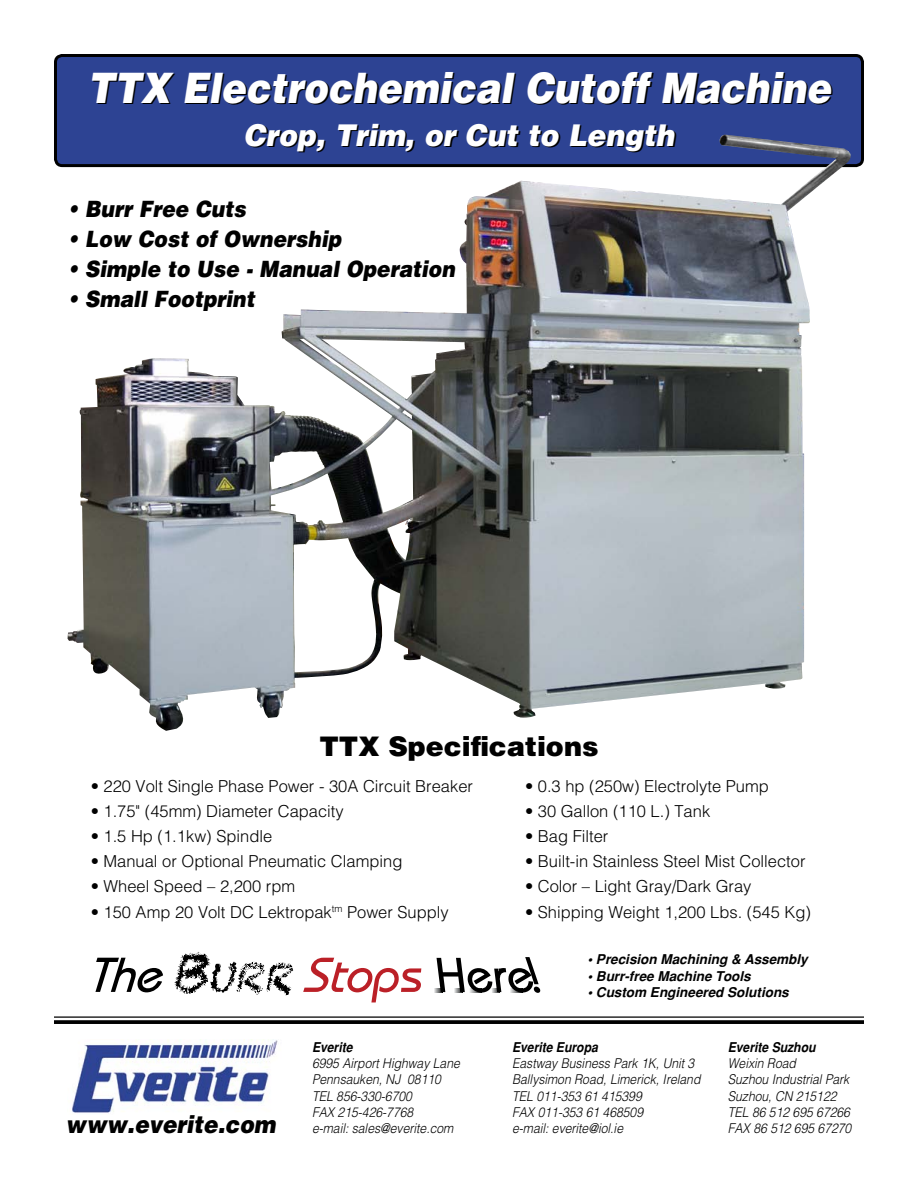
<style>
.page{position:relative;width:918px;height:1188px;background:#fff}
.page>*{position:absolute;margin:0;border:0;box-sizing:border-box;transform-origin:0 0}
.t1{font:italic 900 42px "Helvetica";color:#fff;scale:.88 1}
.t2{font:italic 900 30px "Helvetica";color:#fff;scale:.94 1}
.t3{font:900 27px "Helvetica";color:#000}
.t4{font:italic 900 24.15px "Helvetica";color:#000;scale:.9 1}
.t5{font:italic 900 22.5px "Helvetica";color:#000;scale:.9 1}
.t6{font:300 16.5px "Helvetica";color:#000}
.t7{font:italic 300 13.5px/16.2px "Helvetica";color:#000;scale:.9 1}
.t8{font:italic 700 13.5px "Helvetica";color:#000}
.t9{font:italic 700 13.5px "Helvetica";color:#000;scale:.9 1}
</style>
<div class="page">
<div style="left:56px;top:56px;width:806px;height:110px;background:#2d4393;border-radius:7px"></div>
<div style="left:54px;top:54px;width:810px;height:113px;border:3px solid #000;border-radius:7px"></div>
<hr style="left:54px;top:1016px;width:810px;height:2px;background:#000">
<svg style="left:54px;top:1020px;width:810px;height:4px;background:#0f0f0f"></svg>
<img style="left:68px;top:140px;width:769px;height:591px">
<img style="left:72px;top:1040px;width:206px;height:73px">
<svg style="left:95px;top:958px;width:68px;height:34px"></svg>
<svg style="left:303px;top:958px;width:119px;height:44px"></svg>
<svg style="left:174px;top:952px;width:119px;height:43px"></svg>
<svg style="left:434px;top:957px;width:106px;height:36px"></svg>
<h1 class="t1" style="left:87px;top:60px;width:846px">TTX Electrochemical Cutoff Machine</h1>
<h2 class="t2" style="left:244px;top:115px;width:460px">Crop, Trim, or Cut to Length</h2>
<h3 class="t5" style="left:68px;top:194px;width:199px">• Burr Free Cuts</h3>
<h3 class="t5" style="left:68px;top:224px;width:305px">• Low Cost of Ownership</h3>
<h3 class="t5" style="left:68px;top:254px;width:431px">• Simple to Use - Manual Operation</h3>
<h3 class="t5" style="left:68px;top:284px;width:209px">• Small Footprint</h3>
<h3 class="t3" style="left:319px;top:729px;width:281px">TTX Specifications</h3>
<p class="t6" style="left:91px;top:776px;width:384px">• 220 Volt Single Phase Power - 30A Circuit Breaker</p>
<p class="t6" style="left:91px;top:801px;width:255px">• 1.75" (45mm) Diameter Capacity</p>
<p class="t6" style="left:91px;top:826px;width:183px">• 1.5 Hp (1.1kw) Spindle</p>
<p class="t6" style="left:91px;top:851px;width:313px">• Manual or Optional Pneumatic Clamping</p>
<p class="t6" style="left:91px;top:876px;width:206px">• Wheel Speed – 2,200 rpm</p>
<p class="t6" style="left:91px;top:902px;width:360px">• 150 Amp 20 Volt DC Lektropak<sup>tm</sup> Power Supply</p>
<p class="t9" style="left:312px;top:1039px;width:47px">Everite</p>
<p class="t7" style="left:312px;top:1055px;width:166px">6995 Airport Highway Lane<br>Pennsauken, NJ 08110<br>TEL 856-330-6700<br>FAX 215-426-7768</p>
<h3 class="t4" style="left:66px;top:1108px;width:235px">www.everite.com</h3>
<p class="t7" style="left:312px;top:1120px;width:159px">e-mail: sales@everite.com</p>
<p class="t6" style="left:525px;top:776px;width:245px">• 0.3 hp (250w) Electrolyte Pump</p>
<p class="t6" style="left:525px;top:801px;width:187px">• 30 Gallon (110 L.) Tank</p>
<p class="t6" style="left:525px;top:826px;width:85px">• Bag Filter</p>
<p class="t6" style="left:525px;top:851px;width:282px">• Built-in Stainless Steel Mist Collector</p>
<p class="t6" style="left:525px;top:876px;width:228px">• Color – Light Gray/Dark Gray</p>
<p class="t6" style="left:525px;top:902px;width:288px">• Shipping Weight 1,200 Lbs. (545 Kg)</p>
<p class="t8" style="left:588px;top:952px;width:222px">• Precision Machining &amp; Assembly</p>
<p class="t8" style="left:588px;top:968px;width:165px">• Burr-free Machine Tools</p>
<p class="t8" style="left:588px;top:984px;width:203px">• Custom Engineered Solutions</p>
<p class="t9" style="left:512px;top:1039px;width:97px">Everite Europa</p>
<p class="t7" style="left:512px;top:1055px;width:211px">Eastway Business Park 1K, Unit 3<br>Ballysimon Road, Limerick, Ireland<br>TEL 011-353 61 415399<br>FAX 011-353 61 468509<br>e-mail: everite@iol.ie</p>
<p class="t9" style="left:728px;top:1039px;width:99px">Everite Suzhou</p>
<p class="t7" style="left:728px;top:1055px;width:139px">Weixin Road<br>Suzhou Industrial Park<br>Suzhou, CN 215122<br>TEL 86 512 695 67266<br>FAX 86 512 695 67270</p>
</div>
